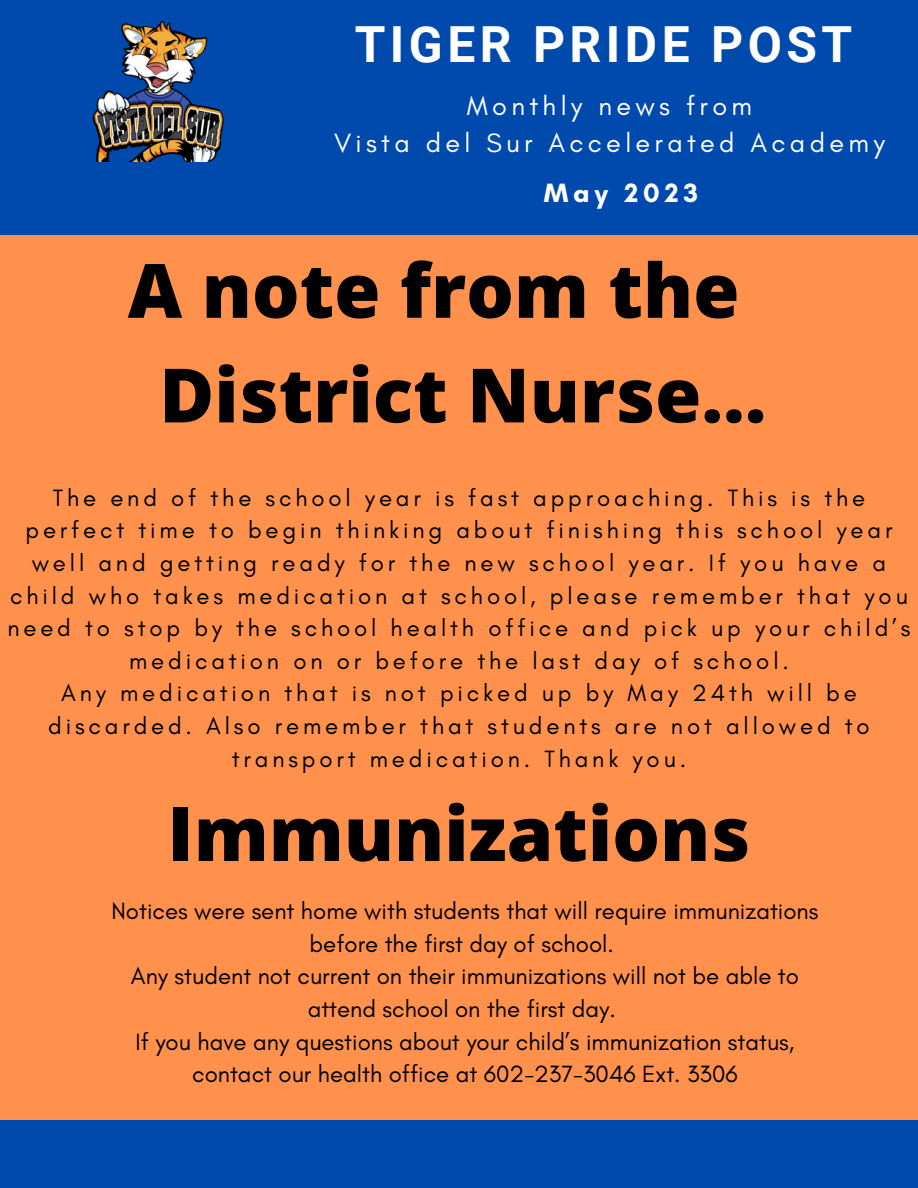
<style>
.page{position:relative;width:918px;height:1188px;background:#ff914d}
.page>*{position:absolute;margin:0;border:0;box-sizing:border-box;transform-origin:0 0}
.t1{font:800 75px/104.7px "Open Sans";color:#000;text-align:center}
.t2{font:700 49.8px "Roboto";letter-spacing:.09em;color:#fff}
.t3{font:27px/37.2px "Glacial Indifference";letter-spacing:.16em;color:#fff;text-align:center}
.t4{font:700 27px "Glacial Indifference";letter-spacing:.18em;color:#fff}
.t5{font:24px/32.7px "Glacial Indifference";letter-spacing:.16em;color:#000;text-align:center}
.t6{font:24px/32.7px "Glacial Indifference";color:#000;text-align:center}
</style>
<div class="page">
<div style="left:0;top:1120px;width:918px;height:67px;background:#004aad"></div>
<div style="left:0;top:0;width:918px;height:235px;background:#004aad"></div>
<img style="left:92px;top:21px;width:132px;height:141px">
<h2 class="t2" style="left:355px;top:16px;width:499px">TIGER PRIDE POST</h2>
<p class="t3" style="left:334px;top:86px;width:552px">Monthly news from<br>Vista del Sur Accelerated Academy</p>
<p class="t4" style="left:544px;top:177px;width:156px">May 2023</p>
<h1 class="t1" style="left:128px;top:236px;width:640px">A note from the<br>District Nurse...</h1>
<p class="t5" style="left:7px;top:481px;width:905px">The end of the school year is fast approaching. This is the perfect time to begin thinking about finishing this school year well and getting ready for the new school year. If you have a child who takes medication at school, please remember that you need to stop by the school health office and pick up your child’s medication on or before the last day of school.<br>Any medication that is not picked up by May 24th will be discarded. Also remember that students are not allowed to transport medication. Thank you.</p>
<h1 class="t1" style="left:168px;top:780px;width:584px">Immunizations</h1>
<p class="t6" style="left:111px;top:894px;width:709px">Notices were sent home with students that will require immunizations before the first day of school.<br>Any student not current on their immunizations will not be able to attend school on the first day.<br>If you have any questions about your child’s immunization status, contact our health office at 602-237-3046 Ext. 3306</p>
</div>
